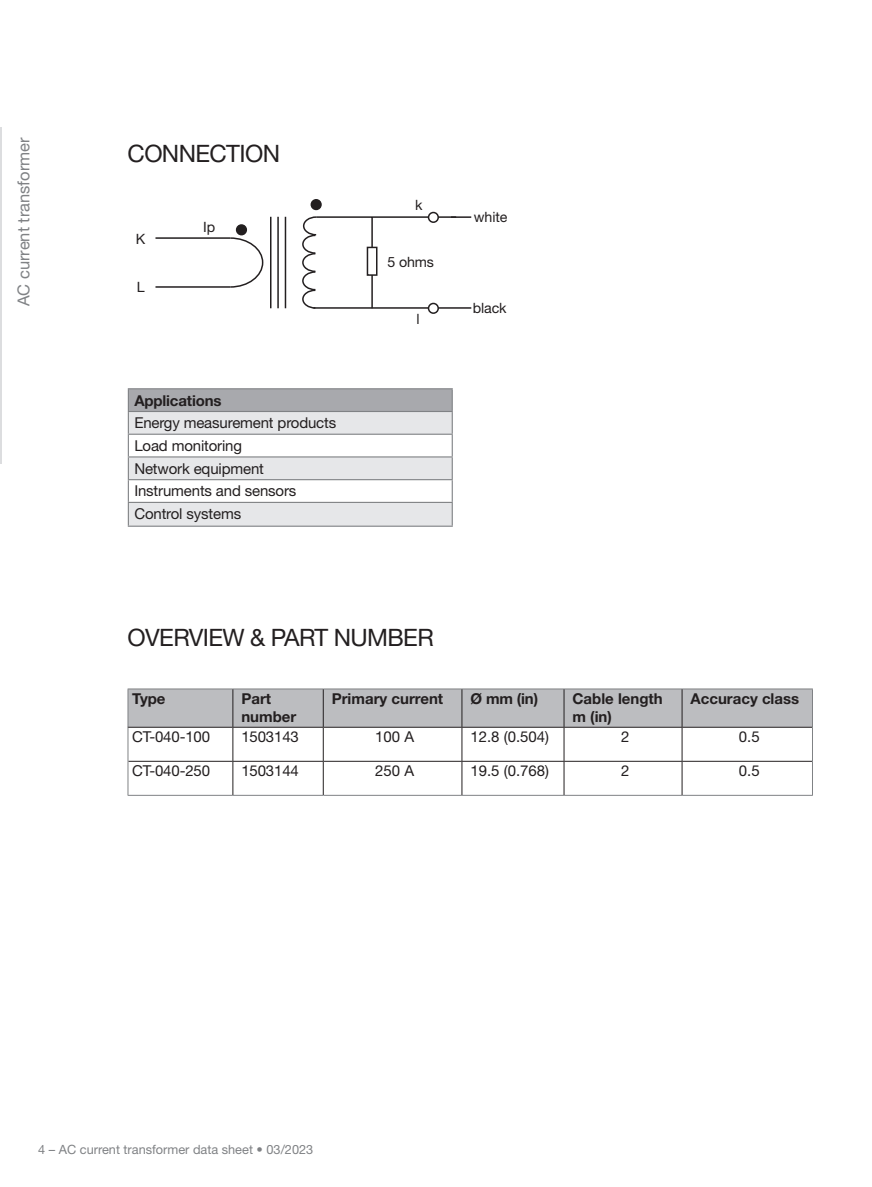
<style>
.page{position:relative;width:872px;height:1187px;background:#fff}
.page>*{position:absolute;margin:0;border:0;box-sizing:border-box;transform-origin:0 0}
._18_16pt_Titelseite{font:24px "Helvetica Neue LT Pro";letter-spacing:-.025em;color:#231f20}
.t1{font:16.5px "Helvetica Neue LT Pro";color:#808285}
._18_10pt_Fliesstext{font:15px "Helvetica Neue LT Pro";letter-spacing:-.01em;color:#231f20}
.Tab-Text__8pt__links{font:15px "Helvetica Neue LT Pro";letter-spacing:-.01em;color:#231f20}
.Tab-Text__8pt__links-2{font:700 15px "Helvetica Neue LT Pro";color:#231f20}
._18_10pt_Fliesstext-2{font:700 15px "Helvetica Neue LT Pro";letter-spacing:-.01em;color:#231f20}
._18_10pt_Fliesstext-3{font:14.25px "Helvetica Neue LT Pro";letter-spacing:-.01em;color:#231f20}
.t2{font:12.75px "Helvetica Neue LT Pro";color:#808285}
</style>
<div class="page">
<hr style="left:0;top:128px;width:1px;height:335px;background:#dcdddf">
<div style="left:129px;top:689px;width:683px;height:37px;background:#bcbdc0"></div>
<svg style="left:129px;top:727px;width:683px;height:67px"></svg>
<hr style="left:128px;top:688px;width:105px;height:1px;background:#808285">
<hr style="left:128px;top:689px;width:1px;height:37px;background:#808285">
<hr style="left:233px;top:688px;width:90px;height:1px;background:#808285">
<hr style="left:323px;top:688px;width:139px;height:1px;background:#808285">
<hr style="left:462px;top:688px;width:102px;height:1px;background:#808285">
<hr style="left:564px;top:688px;width:118px;height:1px;background:#808285">
<hr style="left:682px;top:688px;width:131px;height:1px;background:#808285">
<hr style="left:812px;top:689px;width:1px;height:38px;background:#808285">
<hr style="left:812px;top:727px;width:1px;height:34px;background:#808285">
<hr style="left:812px;top:761px;width:1px;height:33px;background:#808285">
<hr style="left:128px;top:794px;width:105px;height:1px;background:#808285">
<hr style="left:233px;top:794px;width:90px;height:1px;background:#808285">
<hr style="left:323px;top:794px;width:139px;height:1px;background:#808285">
<hr style="left:462px;top:794px;width:102px;height:1px;background:#808285">
<hr style="left:564px;top:794px;width:118px;height:1px;background:#808285">
<hr style="left:682px;top:794px;width:131px;height:1px;background:#808285">
<hr style="left:232px;top:689px;width:1px;height:37px;background:#231f20">
<hr style="left:323px;top:689px;width:1px;height:37px;background:#231f20">
<hr style="left:461px;top:689px;width:1px;height:37px;background:#231f20">
<hr style="left:563px;top:689px;width:1px;height:37px;background:#231f20">
<hr style="left:681px;top:689px;width:1px;height:37px;background:#231f20">
<hr style="left:232px;top:727px;width:1px;height:33px;background:#231f20">
<hr style="left:323px;top:727px;width:1px;height:33px;background:#231f20">
<hr style="left:461px;top:727px;width:1px;height:33px;background:#231f20">
<hr style="left:563px;top:727px;width:1px;height:33px;background:#231f20">
<hr style="left:681px;top:727px;width:1px;height:33px;background:#231f20">
<hr style="left:128px;top:760px;width:105px;height:1px;background:#231f20">
<hr style="left:233px;top:760px;width:90px;height:1px;background:#231f20">
<hr style="left:232px;top:761px;width:1px;height:33px;background:#231f20">
<hr style="left:323px;top:760px;width:139px;height:1px;background:#231f20">
<hr style="left:323px;top:761px;width:1px;height:33px;background:#231f20">
<hr style="left:462px;top:760px;width:102px;height:1px;background:#231f20">
<hr style="left:461px;top:761px;width:1px;height:33px;background:#231f20">
<hr style="left:564px;top:760px;width:118px;height:1px;background:#231f20">
<hr style="left:563px;top:761px;width:1px;height:33px;background:#231f20">
<hr style="left:682px;top:760px;width:130px;height:1px;background:#231f20">
<hr style="left:681px;top:761px;width:1px;height:33px;background:#231f20">
<hr style="left:128px;top:726px;width:105px;height:1px;background:#231f20">
<hr style="left:233px;top:726px;width:90px;height:1px;background:#231f20">
<hr style="left:323px;top:726px;width:139px;height:1px;background:#231f20">
<hr style="left:462px;top:726px;width:102px;height:1px;background:#231f20">
<hr style="left:564px;top:726px;width:118px;height:1px;background:#231f20">
<hr style="left:682px;top:726px;width:130px;height:1px;background:#231f20">
<hr style="left:128px;top:727px;width:1px;height:34px;background:#808285">
<hr style="left:128px;top:761px;width:1px;height:33px;background:#808285">
<svg style="left:230px;top:237px;width:34px;height:51px"></svg>
<hr style="left:155px;top:237px;width:75px;height:2px;background:#231f20">
<hr style="left:155px;top:286px;width:75px;height:2px;background:#231f20">
<svg style="left:302px;top:216px;width:15px;height:93px"></svg>
<hr style="left:270px;top:217px;width:1px;height:91px;background:#231f20">
<hr style="left:277px;top:217px;width:2px;height:91px;background:#231f20">
<hr style="left:285px;top:217px;width:1px;height:91px;background:#231f20">
<div style="left:311px;top:200px;width:10px;height:9px;background:#231f20;border-radius:50%"></div>
<div style="left:310px;top:199px;width:12px;height:11px;border:2px solid #231f20;border-radius:50%"></div>
<hr style="left:451px;top:216px;width:20px;height:2px;background:#231f20">
<hr style="left:313px;top:307px;width:158px;height:2px;background:#231f20">
<div style="left:237px;top:225px;width:9px;height:10px;background:#231f20;border-radius:50%"></div>
<div style="left:236px;top:224px;width:11px;height:11px;border:2px solid #231f20;border-radius:50%"></div>
<hr style="left:316px;top:216px;width:140px;height:2px;background:#231f20">
<hr style="left:371px;top:217px;width:2px;height:91px;background:#231f20">
<div style="left:367px;top:247px;width:10px;height:28px;background:#fff"></div>
<div style="left:367px;top:247px;width:10px;height:29px;border:2px solid #231f20"></div>
<div style="left:428px;top:212px;width:10px;height:10px;background:#fff;border-radius:50%"></div>
<div style="left:428px;top:212px;width:11px;height:11px;border:2px solid #231f20;border-radius:50%"></div>
<div style="left:428px;top:303px;width:10px;height:10px;background:#fff;border-radius:50%"></div>
<div style="left:428px;top:303px;width:11px;height:11px;border:2px solid #231f20;border-radius:50%"></div>
<hr style="left:128px;top:388px;width:325px;height:1px;background:#808285">
<svg style="left:128px;top:389px;width:325px;height:136px"></svg>
<hr style="left:128px;top:525px;width:325px;height:1px;background:#808285">
<p class="t1" style="left:13px;top:306px;width:170px;rotate:-90deg">AC current transformer</p>
<p class="_18_16pt_Titelseite" style="left:128px;top:138px;width:154px">CONNECTION</p>
<p class="_18_10pt_Fliesstext-3" style="left:203px;top:218px;width:13px">Ip</p>
<p class="_18_10pt_Fliesstext-3" style="left:136px;top:230px;width:11px">K</p>
<p class="_18_10pt_Fliesstext-3" style="left:137px;top:278px;width:9px">L</p>
<p class="_18_10pt_Fliesstext-2" style="left:134px;top:391px;width:89px">Applications</p>
<p class="_18_10pt_Fliesstext" style="left:134px;top:413px;width:203px">Energy measurement products</p>
<p class="_18_10pt_Fliesstext" style="left:134px;top:436px;width:109px">Load monitoring</p>
<p class="_18_10pt_Fliesstext" style="left:134px;top:459px;width:131px">Network equipment</p>
<p class="_18_10pt_Fliesstext" style="left:134px;top:482px;width:164px">Instruments and sensors</p>
<p class="_18_10pt_Fliesstext" style="left:134px;top:504px;width:108px">Control systems</p>
<p class="_18_10pt_Fliesstext-3" style="left:415px;top:196px;width:9px">k</p>
<p class="_18_10pt_Fliesstext-3" style="left:387px;top:253px;width:48px">5 ohms</p>
<p class="_18_10pt_Fliesstext-3" style="left:416px;top:310px;width:5px">l</p>
<p class="_18_10pt_Fliesstext-3" style="left:474px;top:208px;width:35px">white</p>
<p class="_18_10pt_Fliesstext-3" style="left:473px;top:299px;width:35px">black</p>
<p class="_18_16pt_Titelseite" style="left:128px;top:623px;width:308px">OVERVIEW &amp; PART NUMBER</p>
<p class="Tab-Text__8pt__links-2" style="left:132px;top:689px;width:35px">Type</p>
<p class="Tab-Text__8pt__links-2" style="left:241px;top:689px;width:31px">Part</p>
<p class="Tab-Text__8pt__links-2" style="left:241px;top:707px;width:56px">number</p>
<p class="Tab-Text__8pt__links-2" style="left:332px;top:689px;width:113px">Primary current</p>
<p class="Tab-Text__8pt__links-2" style="left:470px;top:689px;width:69px">Ø mm (in)</p>
<p class="Tab-Text__8pt__links-2" style="left:572px;top:689px;width:92px">Cable length</p>
<p class="Tab-Text__8pt__links-2" style="left:572px;top:707px;width:41px">m (in)</p>
<p class="Tab-Text__8pt__links-2" style="left:690px;top:689px;width:110px">Accuracy class</p>
<p class="Tab-Text__8pt__links" style="left:132px;top:727px;width:79px">CT-040-100</p>
<p class="Tab-Text__8pt__links" style="left:241px;top:727px;width:59px">1503143</p>
<p class="Tab-Text__8pt__links" style="left:375px;top:727px;width:40px">100 A</p>
<p class="Tab-Text__8pt__links" style="left:470px;top:727px;width:80px">12.8 (0.504)</p>
<p class="Tab-Text__8pt__links" style="left:621px;top:727px;width:10px">2</p>
<p class="Tab-Text__8pt__links" style="left:739px;top:727px;width:22px">0.5</p>
<p class="Tab-Text__8pt__links" style="left:132px;top:761px;width:79px">CT-040-250</p>
<p class="Tab-Text__8pt__links" style="left:241px;top:761px;width:59px">1503144</p>
<p class="Tab-Text__8pt__links" style="left:375px;top:761px;width:40px">250 A</p>
<p class="Tab-Text__8pt__links" style="left:470px;top:761px;width:80px">19.5 (0.768)</p>
<p class="Tab-Text__8pt__links" style="left:621px;top:761px;width:10px">2</p>
<p class="Tab-Text__8pt__links" style="left:739px;top:761px;width:22px">0.5</p>
<p class="t2" style="left:38px;top:1140px;width:276px">4 – AC current transformer data sheet • 03/2023</p>
</div>
